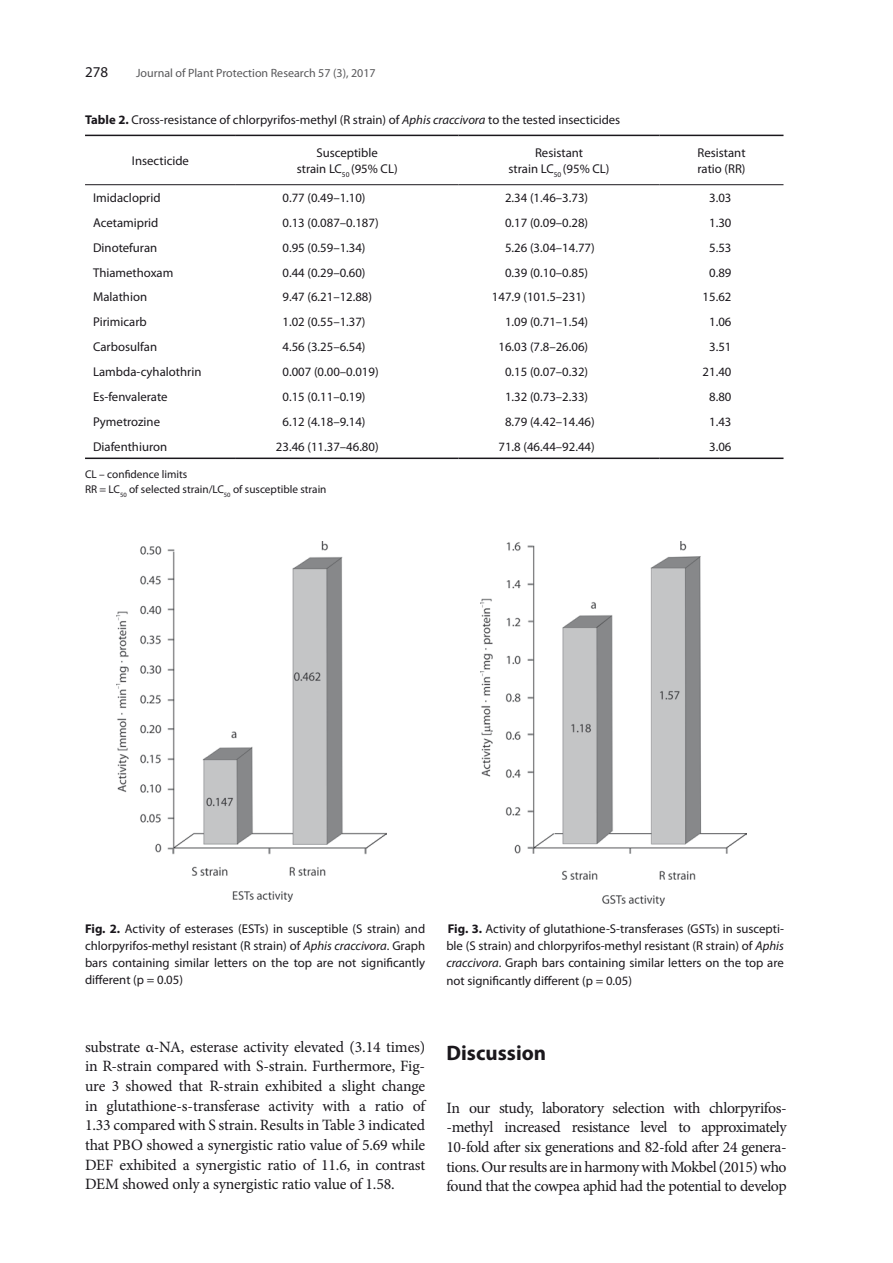
<style>
.page{position:relative;width:893px;height:1263px;background:#fff}
.page>*{position:absolute;margin:0;border:0;box-sizing:border-box;transform-origin:0 0}
.t1{font:700 21px "Myriad Pro";color:#1a171c}
.t2{font:15.75px/19.6px "Minion Pro";letter-spacing:-.02em;color:#1a171c;text-align:justify}
.t3{font:15px "Myriad Pro";color:#1a171c}
.t4{font:12.75px/17.2px "Myriad Pro";color:#1a171c;text-align:center}
.t5{font:12px "Myriad Pro";color:#58585a}
.t6{font:11.25px/15px "Myriad Pro";color:#1a171c}
.s1{font-weight:700}
.s2{font-style:italic}
</style>
<div class="page">
<hr style="left:85px;top:135px;width:151px;height:1px;background:#1a171c">
<hr style="left:236px;top:135px;width:222px;height:1px;background:#1a171c">
<hr style="left:458px;top:135px;width:202px;height:1px;background:#1a171c">
<hr style="left:660px;top:135px;width:123px;height:1px;background:#1a171c">
<hr style="left:85px;top:458px;width:151px;height:1px;background:#1a171c">
<hr style="left:236px;top:458px;width:222px;height:1px;background:#1a171c">
<hr style="left:458px;top:458px;width:202px;height:1px;background:#1a171c">
<hr style="left:660px;top:458px;width:123px;height:1px;background:#1a171c">
<hr style="left:85px;top:184px;width:151px;height:1px;background:#1a171c">
<hr style="left:236px;top:184px;width:222px;height:1px;background:#1a171c">
<hr style="left:458px;top:184px;width:202px;height:1px;background:#1a171c">
<hr style="left:660px;top:184px;width:123px;height:1px;background:#1a171c">
<img style="left:116px;top:542px;width:271px;height:360px">
<img style="left:480px;top:542px;width:267px;height:363px">
<p class="t3" style="left:85px;top:63px;width:25px">278</p>
<p class="t5" style="left:136px;top:66px;width:241px">Journal of Plant Protection Research 57 (3), 2017</p>
<p class="t4" style="left:85px;top:111px;width:537px"><span class="s1">Table 2.</span> Cross-resistance of chlorpyrifos-methyl (R strain) of <span class="s2">Aphis craccivora</span> to the tested insecticides</p>
<p class="t4" style="left:132px;top:152px;width:59px">Insecticide</p>
<p class="t4" style="left:297px;top:144px;width:102px;line-height:16.5px">Susceptible<br>strain LC<sub>50</sub> (95% CL)</p>
<p class="t4" style="left:509px;top:144px;width:102px;line-height:16.5px">Resistant<br>strain LC<sub>50</sub> (95% CL)</p>
<p class="t4" style="left:697px;top:144px;width:50px;line-height:16.5px;text-align:left">Resistant ratio (RR)</p>
<p class="t4" style="left:93px;top:189px;width:69px">Imidacloprid</p>
<p class="t4" style="left:282px;top:189px;width:85px">0.77 (0.49–1.10)</p>
<p class="t4" style="left:505px;top:189px;width:85px">2.34 (1.46–3.73)</p>
<p class="t4" style="left:709px;top:189px;width:24px">3.03</p>
<p class="t4" style="left:93px;top:214px;width:67px">Acetamiprid</p>
<p class="t4" style="left:282px;top:214px;width:98px">0.13 (0.087–0.187)</p>
<p class="t4" style="left:505px;top:214px;width:85px">0.17 (0.09–0.28)</p>
<p class="t4" style="left:709px;top:214px;width:24px">1.30</p>
<p class="t4" style="left:93px;top:239px;width:66px">Dinotefuran</p>
<p class="t4" style="left:282px;top:239px;width:85px">0.95 (0.59–1.34)</p>
<p class="t4" style="left:505px;top:239px;width:91px">5.26 (3.04–14.77)</p>
<p class="t4" style="left:709px;top:239px;width:24px">5.53</p>
<p class="t4" style="left:93px;top:263px;width:82px">Thiamethoxam</p>
<p class="t4" style="left:282px;top:263px;width:85px">0.44 (0.29–0.60)</p>
<p class="t4" style="left:505px;top:263px;width:85px">0.39 (0.10–0.85)</p>
<p class="t4" style="left:709px;top:263px;width:24px">0.89</p>
<p class="t4" style="left:93px;top:288px;width:55px">Malathion</p>
<p class="t4" style="left:282px;top:288px;width:91px">9.47 (6.21–12.88)</p>
<p class="t4" style="left:492px;top:288px;width:95px">147.9 (101.5–231)</p>
<p class="t4" style="left:703px;top:288px;width:30px">15.62</p>
<p class="t4" style="left:93px;top:313px;width:55px">Pirimicarb</p>
<p class="t4" style="left:282px;top:313px;width:85px">1.02 (0.55–1.37)</p>
<p class="t4" style="left:505px;top:313px;width:85px">1.09 (0.71–1.54)</p>
<p class="t4" style="left:709px;top:313px;width:24px">1.06</p>
<p class="t4" style="left:93px;top:338px;width:65px">Carbosulfan</p>
<p class="t4" style="left:282px;top:338px;width:85px">4.56 (3.25–6.54)</p>
<p class="t4" style="left:498px;top:338px;width:91px">16.03 (7.8–26.06)</p>
<p class="t4" style="left:709px;top:338px;width:24px">3.51</p>
<p class="t4" style="left:93px;top:363px;width:110px">Lambda-cyhalothrin</p>
<p class="t4" style="left:282px;top:363px;width:98px">0.007 (0.00–0.019)</p>
<p class="t4" style="left:505px;top:363px;width:85px">0.15 (0.07–0.32)</p>
<p class="t4" style="left:703px;top:363px;width:30px">21.40</p>
<p class="t4" style="left:93px;top:388px;width:76px">Es-fenvalerate</p>
<p class="t4" style="left:282px;top:388px;width:85px">0.15 (0.11–0.19)</p>
<p class="t4" style="left:505px;top:388px;width:85px">1.32 (0.73–2.33)</p>
<p class="t4" style="left:709px;top:388px;width:24px">8.80</p>
<p class="t4" style="left:93px;top:413px;width:68px">Pymetrozine</p>
<p class="t4" style="left:282px;top:413px;width:85px">6.12 (4.18–9.14)</p>
<p class="t4" style="left:505px;top:413px;width:91px">8.79 (4.42–14.46)</p>
<p class="t4" style="left:709px;top:413px;width:24px">1.43</p>
<p class="t4" style="left:93px;top:438px;width:76px">Diafenthiuron</p>
<p class="t4" style="left:276px;top:438px;width:104px">23.46 (11.37–46.80)</p>
<p class="t4" style="left:498px;top:438px;width:98px">71.8 (46.44–92.44)</p>
<p class="t4" style="left:709px;top:438px;width:24px">3.06</p>
<p class="t6" style="left:85px;top:467px;width:243px">CL – confidence limits<br>RR = LC<sub>50</sub> of selected strain/LC<sub>50</sub> of susceptible strain</p>
<p class="t4" style="left:85px;top:919px;width:342px;text-align:justify"><span class="s1">Fig. 2.</span> Activity of esterases (ESTs) in susceptible (S strain) and chlorpyrifos-methyl resistant (R strain) of <span class="s2">Aphis craccivora</span>. Graph bars containing similar letters on the top are not significantly different (p = 0.05)</p>
<p class="t4" style="left:446px;top:920px;width:339px;text-align:justify"><span class="s1">Fig. 3.</span> Activity of glutathione-S-transferases (GSTs) in suscepti&shy;ble (S strain) and chlorpyrifos-methyl resistant (R strain) of <span class="s2">Aphis craccivora</span>. Graph bars containing similar letters on the top are not significantly different (p = 0.05)</p>
<p class="t2" style="left:85px;top:1037px;width:342px">substrate α-NA, esterase activity elevated (3.14 times) in R-strain compared with S-strain. Furthermore, Fig&shy;ure 3 showed that R-strain exhibited a slight change in glutathione-s-transferase activity with a ratio of 1.33 compared with S strain. Results in Table 3 indicated that PBO showed a synergistic ratio value of 5.69 while DEF exhibited a synergistic ratio of 11.6, in contrast DEM showed only a synergistic ratio value of 1.58.</p>
<h1 class="t1" style="left:446px;top:1039px;width:101px">Discussion</h1>
<p class="t2" style="left:446px;top:1098px;width:342px">In our study, laboratory selection with chlorpyrifos--methyl increased resistance level to approximately 10-fold after six generations and 82-fold after 24 genera&shy;tions. Our results are in harmony with Mokbel (2015) who found that the cowpea aphid had the potential to develop</p>
</div>
